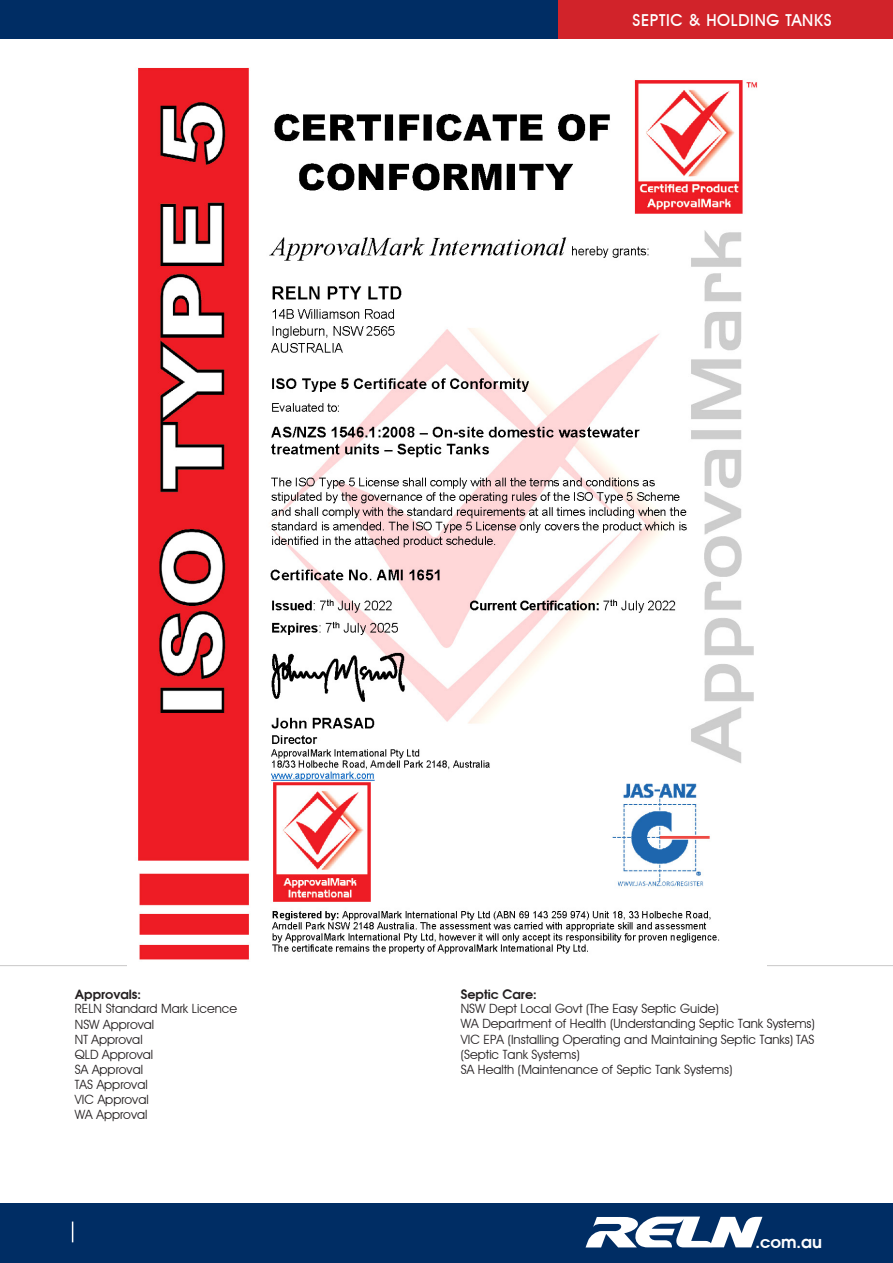
<style>
.page{position:relative;width:893px;height:1263px;background:#fff}
.page>*{position:absolute;margin:0;border:0;box-sizing:border-box;transform-origin:0 0}
.t1{font:500 16.5px "Avant Garde IT Cby BT";letter-spacing:.04em;color:#fff}
.t2{font:600 16.5px "Avant Garde";color:#fff}
.t3{font:12.75px/15px "Avant Garde IT Cby BT";color:#231f20}
.t4{font:600 12.75px "Avant Garde";color:#231f20}
</style>
<div class="page">
<div style="left:0;top:0;width:893px;height:38px;background:#002d64"></div>
<div style="left:0;top:1203px;width:893px;height:60px;background:#002d64"></div>
<div style="left:558px;top:0;width:335px;height:38px;background:#d1232a"></div>
<svg style="left:586px;top:1216px;width:177px;height:31px"></svg>
<svg style="left:72px;top:1221px;width:1px;height:21px"></svg>
<hr style="left:0;top:965px;width:893px;height:1px;background:#231f20">
<img style="left:127px;top:68px;width:640px;height:898px">
<p class="t1" style="left:633px;top:10px;width:200px">SEPTIC &amp; HOLDING TANKS</p>
<p class="t4" style="left:75px;top:985px;width:68px">Approvals:</p>
<p class="t3" style="left:75px;top:1001px;width:164px">RELN Standard Mark Licence<br>NSW Approval<br>NT Approval<br>QLD Approval<br>SA Approval<br>TAS Approval<br>VIC Approval<br>WA Approval</p>
<p class="t4" style="left:461px;top:985px;width:77px">Septic Care:</p>
<p class="t3" style="left:461px;top:1001px;width:356px">NSW Dept Local Govt (The Easy Septic Guide)<br>WA Department of Health (Understanding Septic Tank Systems)<br>VIC EPA (Installing Operating and Maintaining Septic Tanks) TAS (Septic Tank Systems)<br>SA Health (Maintenance of Septic Tank Systems)</p>
<p class="t2" style="left:755px;top:1231px;width:68px">.com.au</p>
</div>
